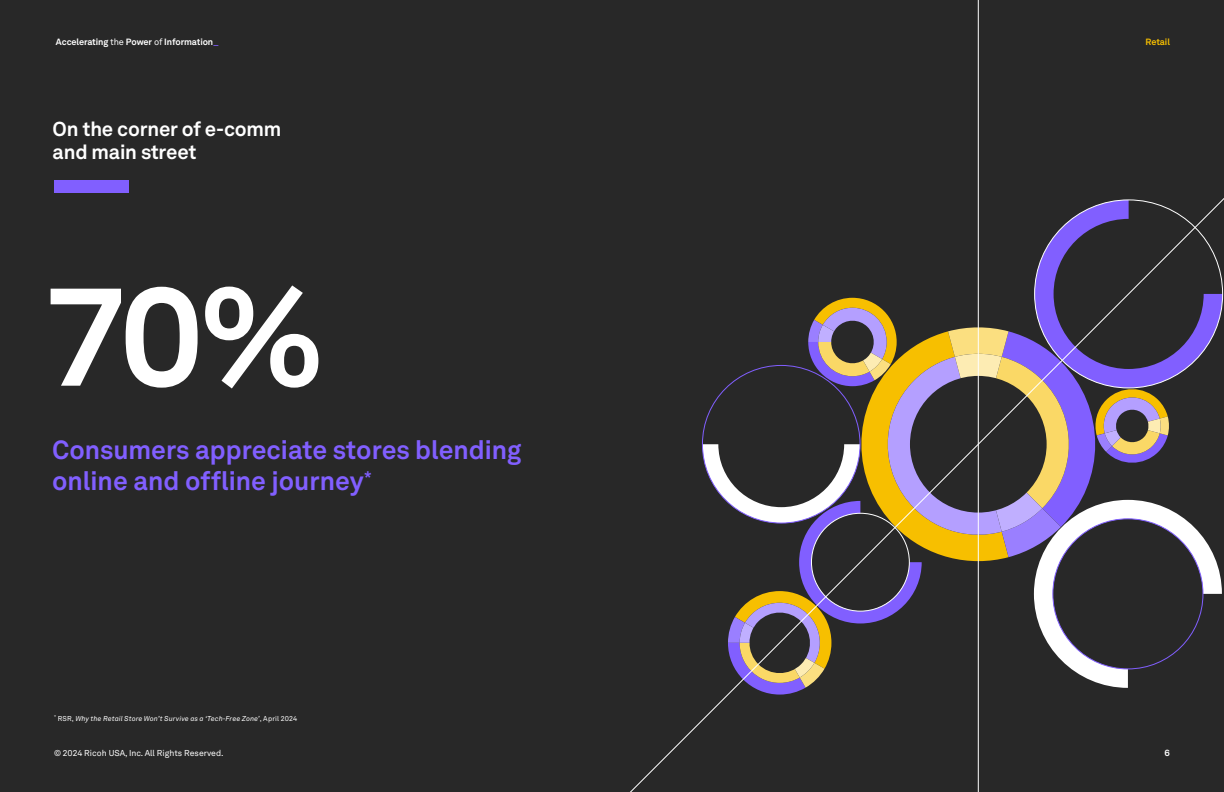
<style>
.page{position:relative;width:1224px;height:792px;background:#282828}
.page>*{position:absolute;margin:0;border:0;box-sizing:border-box;transform-origin:0 0}
.t1{font:700 140px "Akkurat LL";color:#fff}
.t2{font:700 26px/31px "Akkurat LL";color:#815fff}
.t3{font:700 20px/23px "Akkurat LL";letter-spacing:-.01em;color:#fff}
.t4{font:700 9px "Akkurat LL";letter-spacing:-.01em;color:#fff}
.t5{font:700 9px "Akkurat LL";letter-spacing:-.01em;color:#f7bf00}
.t6{font:8.5px "Akkurat LL";color:#fff}
.t7{font:italic 7px "Akkurat LL";letter-spacing:.02em;color:#fff}
.s1{font-weight:400}
.s2{color:#815fff}
.s3{font-style:normal}
</style>
<div class="page">
<hr style="left:978px;top:0;width:1px;height:792px;background:#fff">
<svg style="left:630px;top:195px;width:594px;height:597px"></svg>
<div style="left:54px;top:180px;width:75px;height:12px;background:#815fff"></div>
<p class="t4" style="left:56px;top:34px;width:164px">Accelerating <span class="s1">the</span> Power <span class="s1">of</span> Information<span class="s2">_</span></p>
<p class="t5" style="left:1146px;top:34px;width:26px">Retail</p>
<h3 class="t3" style="left:53px;top:116px;width:230px">On the corner of e-comm and main street</h3>
<h1 class="t1" style="left:48px;top:228px;width:277px">70%</h1>
<h2 class="t2" style="left:52px;top:433px;width:471px">Consumers appreciate stores blending online and offline journey<sup>*</sup></h2>
<p class="t7" style="left:54px;top:713px;width:245px"><sup>*</sup> <span class="s3">RSR,</span> Why the Retail Store Won’t Survive as a ‘Tech-Free Zone’<span class="s3">, April 2024</span></p>
<p class="t6" style="left:54px;top:747px;width:171px">© 2024 Ricoh USA, Inc. All Rights Reserved.</p>
<p class="t4" style="left:1165px;top:746px;width:7px">6</p>
</div>
